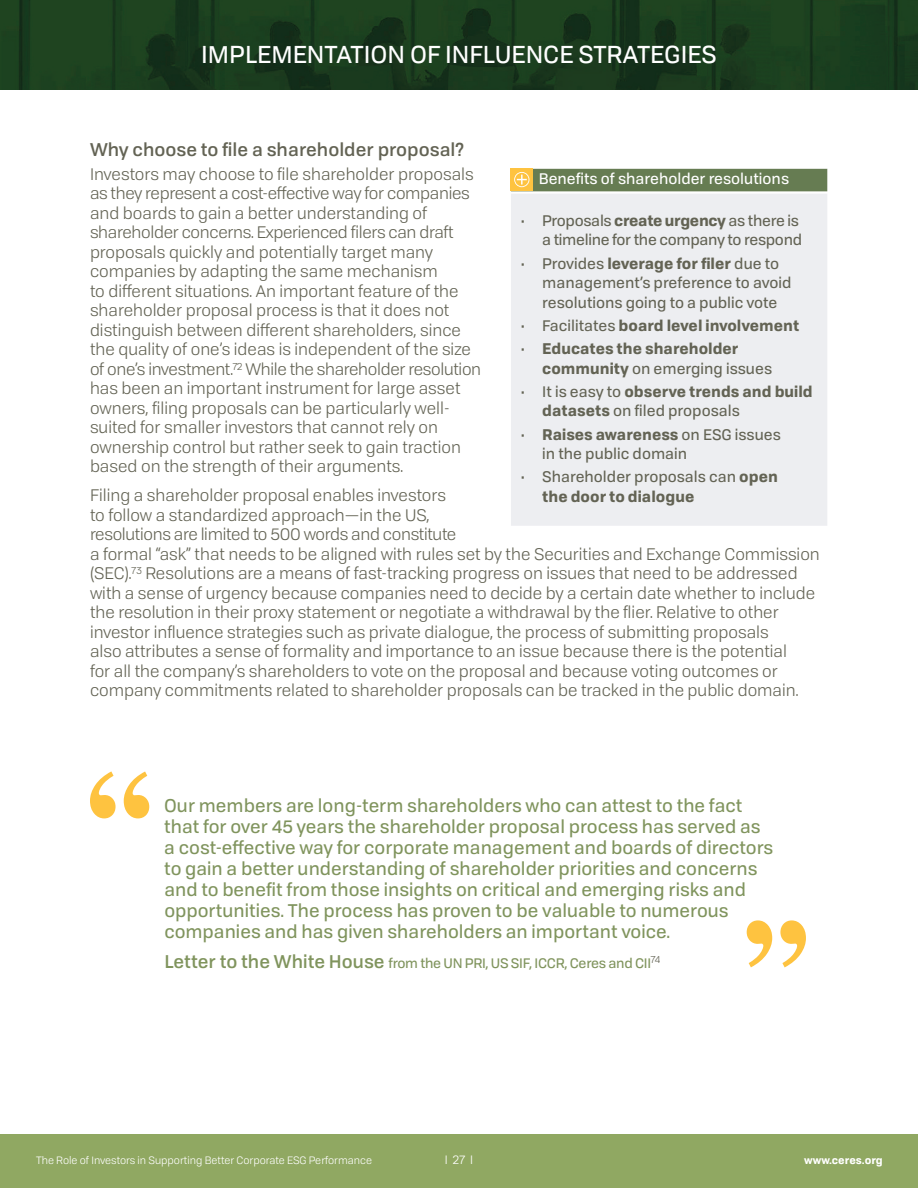
<style>
.page{position:relative;width:918px;height:1188px;background:#fff}
.page>*{position:absolute;margin:0;border:0;box-sizing:border-box;transform-origin:0 0}
.t1{font:24px "Tofino";color:#fff}
.t2{font:18px/21px "Tofino";color:#80945d}
.t3{font:500 18px "Tofino";color:#636354}
.t4{font:16.5px/19.5px "Tofino";color:#636354}
.t5{font:15px/19.5px "Tofino";color:#636354}
.t6{font:700 15px/19.5px "Tofino";color:#636354}
.t7{font:15px/19.5px "Tofino";letter-spacing:-.02em;color:#636354;text-align:right}
.t8{font:15px "Tofino";color:#fff}
.t9{font:13.5px "Tofino";letter-spacing:-.02em;color:#80945d}
.t10{font:12px "Tofino";color:#fff}
.t11{font:10.5px "Tofino";color:#fff}
.t12{font:700 10.5px "Tofino";color:#fff}
.s1{font-weight:700}
.s2{font-weight:400}
.s3{font-weight:500;font-size:18px}
</style>
<div class="page">
<img style="left:0;top:0;width:918px;height:90px">
<div style="left:0;top:1134px;width:918px;height:54px;background:#90a862"></div>
<div style="left:510px;top:168px;width:318px;height:25px;background:#667c52"></div>
<div style="left:510px;top:193px;width:318px;height:333px;background:#edeef1"></div>
<hr style="left:510px;top:168px;width:1px;height:358px;background:#fff">
<hr style="left:510px;top:168px;width:318px;height:1px;background:#fff">
<hr style="left:510px;top:191px;width:318px;height:3px;background:#fff">
<div style="left:510px;top:168px;width:23px;height:23px;background:#fec340"></div>
<svg style="left:514px;top:172px;width:15px;height:15px"></svg>
<svg style="left:90px;top:771px;width:59px;height:47px"></svg>
<svg style="left:747px;top:920px;width:59px;height:47px"></svg>
<h1 class="t1" style="left:201px;top:41px;width:517px">IMPLEMENTATION OF INFLUENCE STRATEGIES</h1>
<p class="t3" style="left:90px;top:140px;width:376px">Why choose to file a shareholder proposal?</p>
<p class="t4" style="left:90px;top:164px;width:393px">Investors may choose to file shareholder proposals as they represent a cost-effective way for companies and boards to gain a better understanding of shareholder concerns. Experienced filers can draft proposals quickly and potentially target many companies by adapting the same mechanism<br>to different situations. An important feature of the shareholder proposal process is that it does not distinguish between different shareholders, since the quality of one’s ideas is independent of the size of one’s investment.<sup>72</sup> While the shareholder resolution has been an important instrument for large asset owners, filing proposals can be particularly well&shy;suited for smaller investors that cannot rely on ownership control but rather seek to gain traction based on the strength of their arguments.</p>
<p class="t4" style="left:90px;top:486px;width:731px">Filing a shareholder proposal enables investors<br>to follow a standardized approach—in the US,<br>resolutions are limited to 500 words and constitute<br>a formal “ask” that needs to be aligned with rules set by the Securities and Exchange Commission (SEC).<sup>73</sup> Resolutions are a means of fast-tracking progress on issues that need to be addressed with a sense of urgency because companies need to decide by a certain date whether to include the resolution in their proxy statement or negotiate a withdrawal by the flier. Relative to other investor influence strategies such as private dialogue, the process of submitting proposals<br>also attributes a sense of formality and importance to an issue because there is the potential<br>for all the company’s shareholders to vote on the proposal and because voting outcomes or company commitments related to shareholder proposals can be tracked in the public domain.</p>
<p class="t8" style="left:539px;top:170px;width:252px">Benefits of shareholder resolutions</p>
<p class="t7" style="left:520px;top:211px;width:284px">• Proposals <span class="s1">create urgency</span> as there is a timeline for the company to respond</p>
<p class="t5" style="left:542px;top:254px;width:251px;text-indent:-22px">• Provides <span class="s1">leverage for filer</span> due to management’s preference to avoid resolutions going to a public vote</p>
<p class="t6" style="left:520px;top:316px;width:281px"><span class="s2">• Facilitates</span> board level involvement</p>
<p class="t6" style="left:542px;top:339px;width:231px;text-indent:-22px"><span class="s2">•</span> Educates the shareholder community <span class="s2">on emerging issues</span></p>
<p class="t6" style="left:542px;top:382px;width:272px;text-indent:-22px"><span class="s2">• It is easy to</span> observe trends and build datasets <span class="s2">on filed proposals</span></p>
<p class="t5" style="left:542px;top:425px;width:240px;text-indent:-22px">• <span class="s1">Raises awareness</span> on ESG issues in the public domain</p>
<p class="t5" style="left:542px;top:467px;width:237px;text-indent:-22px">• Shareholder proposals can <span class="s1">open the door to dialogue</span></p>
<p class="t2" style="left:164px;top:795px;width:611px">Our members are long-term shareholders who can attest to the fact that for over 45 years the shareholder proposal process has served as a cost-effective way for corporate management and boards of directors to gain a better understanding of shareholder priorities and concerns and to benefit from those insights on critical and emerging risks and opportunities. The process has proven to be valuable to numerous companies and has given shareholders an important voice.</p>
<p class="t9" style="left:164px;top:955px;width:497px"><span class="s3">Letter to the White House</span> from the UN PRI, US SIF, ICCR, Ceres and CII<sup>74</sup></p>
<p class="t11" style="left:36px;top:1154px;width:338px">The Role of Investors in Supporting Better Corporate ESG Performance</p>
<p class="t10" style="left:445px;top:1153px;width:30px">I27I</p>
<p class="t12" style="left:804px;top:1154px;width:80px">www.ceres.org</p>
</div>
